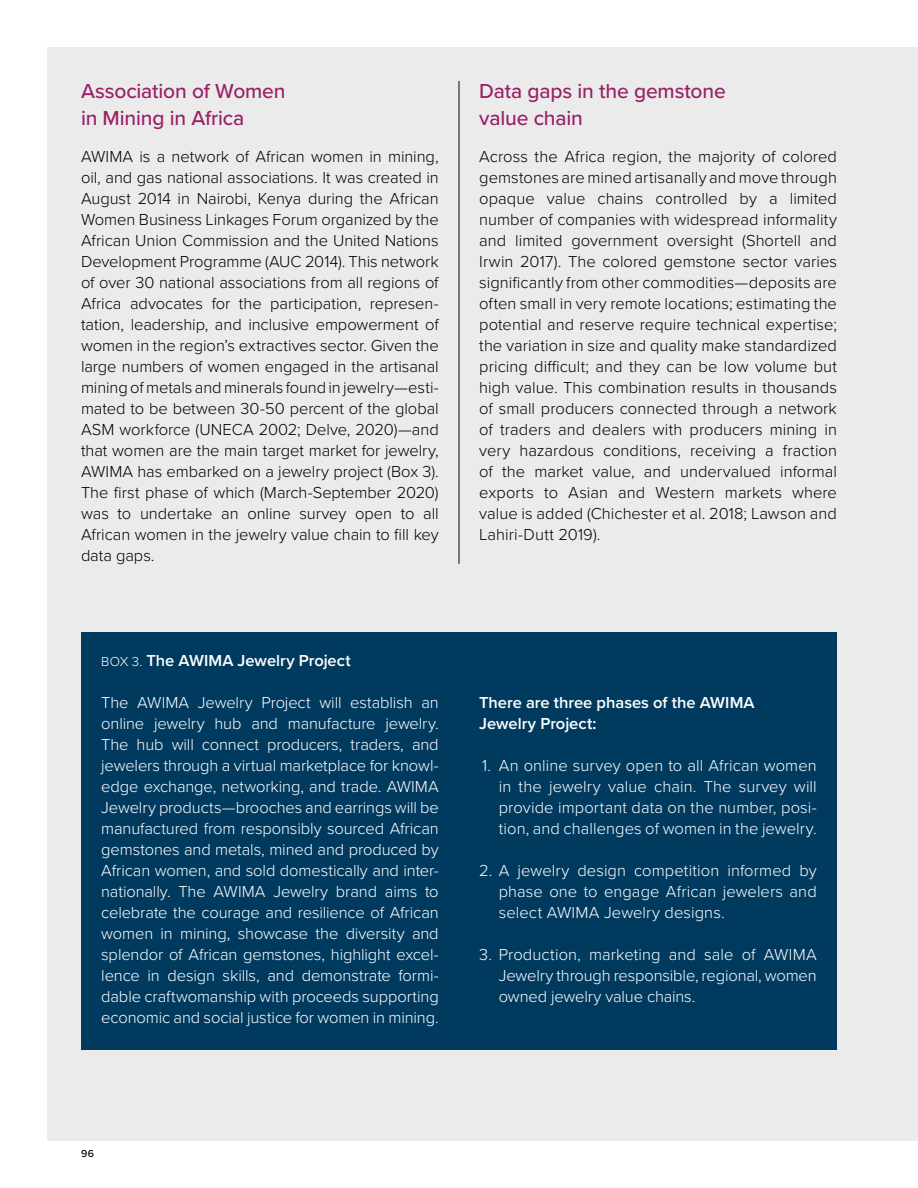
<style>
.page{position:relative;width:918px;height:1188px;background:#fff}
.page>*{position:absolute;margin:0;border:0;box-sizing:border-box;transform-origin:0 0}
.t1{font:500 21px/27px "Proxima Nova";letter-spacing:-.01em;color:#992067}
.t2{font:300 16.5px/21px "Proxima Nova";color:#000;text-align:justify}
.t3{font:300 16.5px/21px "Proxima Nova";color:#fff;text-align:justify}
.t4{font:600 16.5px/21px "Proxima Nova";letter-spacing:-.005em;color:#fff}
.t5{font:500 10.5px "Proxima Nova";color:#000}
.s1{font-weight:300;font-size:13.5px}
</style>
<div class="page">
<div style="left:47px;top:47px;width:871px;height:1094px;background:#ecebeb"></div>
<hr style="left:459px;top:81px;width:1px;height:483px;background:#000">
<div style="left:81px;top:632px;width:756px;height:418px;background:#003b5f"></div>
<p class="t1" style="left:81px;top:76px;width:206px">Association of Women in Mining in Africa</p>
<p class="t2" style="left:81px;top:145px;width:359px">AWIMA is a network of African women in mining, oil, and gas national associations. It was created in August 2014 in Nairobi, Kenya during the African Women Business Linkages Forum organized by the African Union Commission and the United Nations Development Programme (AUC 2014). This network of over 30 national associations from all regions of Africa advocates for the participation, represen&shy;tation, leadership, and inclusive empowerment of women in the region’s extractives sector. Given the large numbers of women engaged in the artisanal mining of metals and minerals found in jewelry—esti&shy;mated to be between 30-50 percent of the global ASM workforce (UNECA 2002; Delve, 2020)—and that women are the main target market for jewelry, AWIMA has embarked on a jewelry project (Box 3).<br>The first phase of which (March-September 2020) was to undertake an online survey open to all African women in the jewelry value chain to fill key data gaps.</p>
<p class="t1" style="left:479px;top:76px;width:248px">Data gaps in the gemstone value chain</p>
<p class="t2" style="left:479px;top:145px;width:359px">Across the Africa region, the majority of colored gemstones are mined artisanally and move through opaque value chains controlled by a limited number of companies with widespread informality and limited government oversight (Shortell and Irwin 2017). The colored gemstone sector varies significantly from other commodities—deposits are often small in very remote locations; estimating the potential and reserve require technical expertise; the variation in size and quality make standardized pricing difficult; and they can be low volume but high value. This combination results in thousands of small producers connected through a network of traders and dealers with producers mining in very hazardous conditions, receiving a fraction of the market value, and undervalued informal exports to Asian and Western markets where value is added (Chichester et al. 2018; Lawson and Lahiri-Dutt 2019).</p>
<p class="t4" style="left:101px;top:649px;width:251px"><span class="s1">BOX 3.</span> The AWIMA Jewelry Project</p>
<p class="t3" style="left:101px;top:691px;width:339px">The AWIMA Jewelry Project will establish an online jewelry hub and manufacture jewelry.<br>The hub will connect producers, traders, and jewelers through a virtual marketplace for knowl&shy;edge exchange, networking, and trade. AWIMA Jewelry products—brooches and earrings will be manufactured from responsibly sourced African gemstones and metals, mined and produced by African women, and sold domestically and inter&shy;nationally. The AWIMA Jewelry brand aims to celebrate the courage and resilience of African women in mining, showcase the diversity and splendor of African gemstones, highlight excel&shy;lence in design skills, and demonstrate formi&shy;dable craftwomanship with proceeds supporting economic and social justice for women in mining.</p>
<p class="t4" style="left:479px;top:691px;width:277px">There are three phases of the AWIMA<br>Jewelry Project:</p>
<p class="t3" style="left:499px;top:754px;width:320px;text-indent:-17px">1. An online survey open to all African women in the jewelry value chain. The survey will provide important data on the number, posi&shy;tion, and challenges of women in the jewelry.</p>
<p class="t3" style="left:499px;top:859px;width:320px;text-indent:-20px">2. A jewelry design competition informed by phase one to engage African jewelers and select AWIMA Jewelry designs.</p>
<p class="t3" style="left:499px;top:943px;width:319px;text-indent:-20px">3. Production, marketing and sale of AWIMA Jewelry through responsible, regional, women owned jewelry value chains.</p>
<p class="t5" style="left:81px;top:1146px;width:15px">96</p>
</div>
